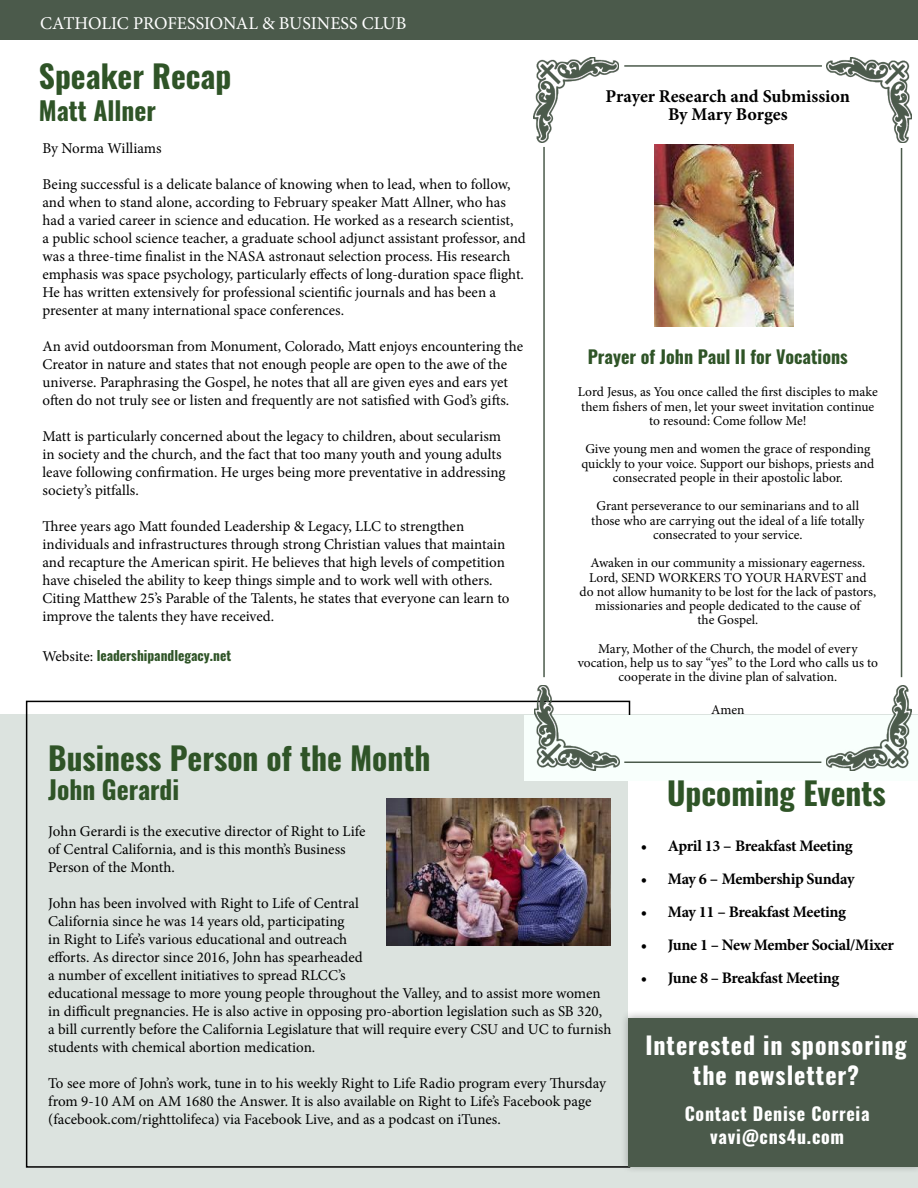
<style>
.page{position:relative;width:918px;height:1188px;background:#fff}
.page>*{position:absolute;margin:0;border:0;box-sizing:border-box;transform-origin:0 0}
.t1{font:700 31.5px "Oswald";color:#2f5427}
.t2{font:700 25.5px "Oswald";color:#2f5427}
.t3{font:700 24px/30px "Oswald";letter-spacing:.04em;color:#fff;text-align:center}
.t4{font:700 18px/18px "Minion Pro";letter-spacing:-.005em;color:#000;text-align:center}
.t5{font:700 18px/22.5px "Oswald";letter-spacing:.04em;color:#fff;text-align:center}
.t6{font:18px "Minion Pro";letter-spacing:-.005em;color:#fff}
.t7{font:700 18px "Oswald";color:#2f5427}
.t8{font:700 16.05px "Minion Pro";letter-spacing:-.02em;color:#000}
.t9{font:15px/18px "Minion Pro";color:#000}
.t10{font:13.5px/14.2px "Minion Pro";letter-spacing:-.005em;color:#000;text-align:center}
.t11{font:700 13.5px "Oswald";color:#2f5427}
.s1{font-family:"Minion Pro";font-weight:400;font-size:15px;color:#000}
.s2{font-size:16.5px}
</style>
<div class="page">
<div style="left:0;top:715px;width:918px;height:473px;background:#dce3df"></div>
<div style="left:0;top:0;width:918px;height:40px;background:#4b5a4b"></div>
<div style="left:628px;top:777px;width:290px;height:389px;background:#fff"></div>
<div style="left:620px;top:1009px;width:298px;height:166px;background:#000;opacity:.3"></div>
<div style="left:628px;top:1018px;width:290px;height:148px;background:#4b5a4b"></div>
<div style="left:525px;top:715px;width:393px;height:65px;background:#f8fffc"></div>
<img style="left:827px;top:57px;width:85px;height:85px">
<img style="left:826px;top:685px;width:85px;height:85px">
<img style="left:535px;top:685px;width:85px;height:85px">
<img style="left:533px;top:57px;width:85px;height:85px">
<hr style="left:543px;top:147px;width:2px;height:530px;background:#4b5a4b">
<hr style="left:901px;top:148px;width:1px;height:529px;background:#4b5a4b">
<hr style="left:624px;top:65px;width:198px;height:2px;background:#4b5a4b">
<hr style="left:624px;top:762px;width:197px;height:1px;background:#4b5a4b">
<img style="left:654px;top:145px;width:140px;height:181px">
<img style="left:387px;top:799px;width:224px;height:146px">
<p class="t6" style="left:40px;top:12px;width:368px">CATHOLIC PROFESSIONAL &amp; BUSINESS CLUB</p>
<h1 class="t1" style="left:39px;top:54px;width:194px">Speaker Recap</h1>
<h2 class="t2" style="left:39px;top:93px;width:118px">Matt Allner</h2>
<p class="t9" style="left:43px;top:140px;width:121px">By Norma Williams</p>
<p class="t9" style="left:43px;top:176px;width:485px">Being successful is a delicate balance of knowing when to lead, when to follow, and when to stand alone, according to February speaker Matt Allner, who has had a varied career in science and education. He worked as a research scientist,<br>a public school science teacher, a graduate school adjunct assistant professor, and was a three-time finalist in the NASA astronaut selection process. His research emphasis was space psychology, particularly effects of long-duration space flight.<br>He has written extensively for professional scientific journals and has been a presenter at many international space conferences.</p>
<p class="t9" style="left:43px;top:338px;width:482px">An avid outdoorsman from Monument, Colorado, Matt enjoys encountering the Creator in nature and states that not enough people are open to the awe of the universe. Paraphrasing the Gospel, he notes that all are given eyes and ears yet often do not truly see or listen and frequently are not satisfied with God’s gifts.</p>
<p class="t9" style="left:43px;top:428px;width:465px">Matt is particularly concerned about the legacy to children, about secularism in society and the church, and the fact that too many youth and young adults leave following confirmation. He urges being more preventative in addressing society’s pitfalls.</p>
<p class="t9" style="left:43px;top:518px;width:468px">Three years ago Matt founded Leadership &amp; Legacy, LLC to strengthen individuals and infrastructures through strong Christian values that maintain and recapture the American spirit. He believes that high levels of competition have chiseled the ability to keep things simple and to work well with others.<br>Citing Matthew 25’s Parable of the Talents, he states that everyone can learn to improve the talents they have received.</p>
<p class="t11" style="left:43px;top:646px;width:190px"><span class="s1">Website:</span> leadershipandlegacy.net</p>
<p class="t4" style="left:606px;top:87px;width:246px">Prayer Research and Submission<br>By Mary Borges</p>
<p class="t7" style="left:588px;top:344px;width:262px">Prayer of John Paul II for Vocations</p>
<p class="t10" style="left:578px;top:385px;width:301px">Lord Jesus, as You once called the first disciples to make them fishers of men, let your sweet invitation continue to resound: Come follow Me!</p>
<p class="t10" style="left:581px;top:442px;width:294px">Give young men and women the grace of responding quickly to your voice. Support our bishops, priests and consecrated people in their apostolic labor.</p>
<p class="t10" style="left:591px;top:499px;width:275px">Grant perseverance to our seminarians and to all those who are carrying out the ideal of a life totally consecrated to your service.</p>
<p class="t10" style="left:580px;top:556px;width:298px">Awaken in our community a missionary eagerness.<br>Lord, SEND WORKERS TO YOUR HARVEST and<br>do not allow humanity to be lost for the lack of pastors, missionaries and people dedicated to the cause of<br>the Gospel.</p>
<p class="t10" style="left:578px;top:642px;width:302px">Mary, Mother of the Church, the model of every vocation, help us to say “yes” to the Lord who calls us to cooperate in the divine plan of salvation.</p>
<p class="t10" style="left:711px;top:702px;width:35px">Amen</p>
<h1 class="t1" style="left:48px;top:736px;width:384px">Business Person of the Month</h1>
<h2 class="t2" style="left:48px;top:772px;width:133px">John Gerardi</h2>
<p class="t9" style="left:48px;top:822px;width:319px">John Gerardi is the executive director of Right to Life of Central California, and is this month’s Business<br>Person of the Month.</p>
<p class="t9" style="left:48px;top:894px;width:565px">John has been involved with Right to Life of Central<br>California since he was 14 years old, participating<br>in Right to Life’s various educational and outreach<br>efforts. As director since 2016, John has spearheaded<br>a number of excellent initiatives to spread RLCC’s<br>educational message to more young people throughout the Valley, and to assist more women in difficult pregnancies. He is also active in opposing pro-abortion legislation such as SB 320, a bill currently before the California Legislature that will require every CSU and UC to furnish students with chemical abortion medication.</p>
<p class="t9" style="left:48px;top:1074px;width:559px">To see more of John’s work, tune in to his weekly Right to Life Radio program every Thursday from 9-10 AM on AM 1680 the Answer. It is also available on Right to Life’s Facebook page (facebook.com/righttolifeca) via Facebook Live, and as a podcast on iTunes.</p>
<h1 class="t1" style="left:667px;top:771px;width:220px">Upcoming Events</h1>
<p class="t8" style="left:641px;top:835px;width:213px">• April 13 <span class="s2">–</span> Breakfast Meeting</p>
<p class="t8" style="left:641px;top:868px;width:215px">• May 6 <span class="s2">–</span> Membership Sunday</p>
<p class="t8" style="left:641px;top:901px;width:207px">• May 11 <span class="s2">–</span> Breakfast Meeting</p>
<p class="t8" style="left:641px;top:934px;width:255px">• June 1 – New Member Social/Mixer</p>
<p class="t8" style="left:641px;top:967px;width:200px">• June 8 – Breakfast Meeting</p>
<h3 class="t3" style="left:645px;top:1031px;width:263px">Interested in sponsoring the newsletter?</h3>
<p class="t5" style="left:685px;top:1103px;width:186px">Contact Denise Correia vavi@cns4u.com</p>
</div>
